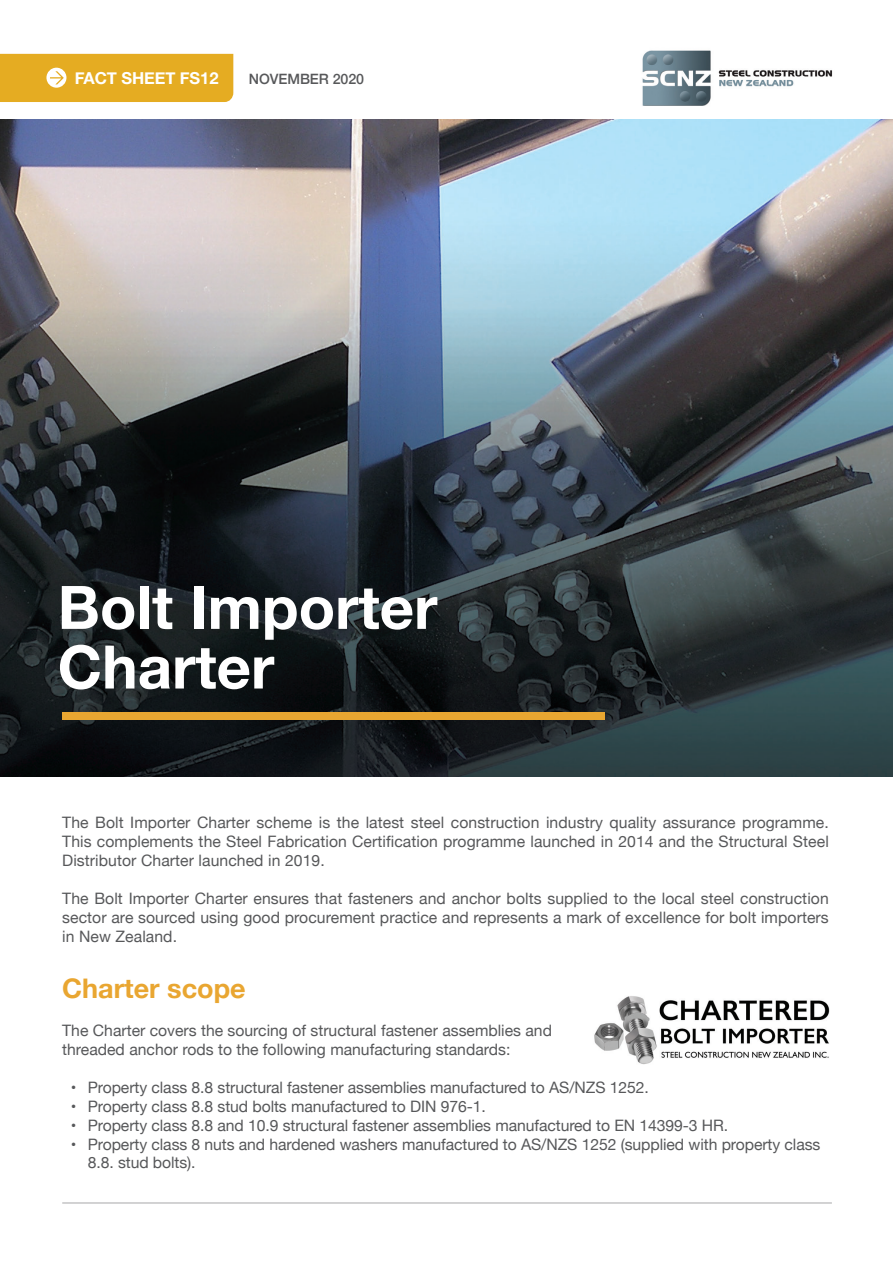
<style>
.page{position:relative;width:893px;height:1263px;background:#fff}
.page>*{position:absolute;margin:0;border:0;box-sizing:border-box;transform-origin:0 0}
.t1{font:700 60px "Helvetica Neue";color:#fff}
.t2{font:700 27px "Helvetica Neue";color:#e9a631}
.t3{font:700 16.5px "Helvetica Neue";letter-spacing:-.005em;color:#fff}
.t4{font:15.75px/18.9px "Helvetica Neue";letter-spacing:-.005em;color:#57585a;text-align:justify}
.t5{font:500 14.25px "Helvetica Neue";letter-spacing:-.005em;color:#57585a}
</style>
<div class="page">
<img style="left:0;top:119px;width:893px;height:657px">
<div style="left:62px;top:712px;width:542px;height:8px;background:#e8a631"></div>
<hr style="left:62px;top:1202px;width:770px;height:1px;background:#57585a">
<div style="left:0;top:54px;width:233px;height:48px;background:#e5ac22"></div>
<img style="left:594px;top:996px;width:236px;height:69px">
<img style="left:642px;top:50px;width:191px;height:56px">
<p class="t3" style="left:75px;top:65px;width:145px">FACT SHEET FS12</p>
<p class="t5" style="left:249px;top:68px;width:117px">NOVEMBER 2020</p>
<p class="t1" style="left:58px;top:560px;width:381px">Bolt Importer</p>
<p class="t1" style="left:58px;top:620px;width:218px">Charter</p>
<p class="t4" style="left:62px;top:814px;width:768px">The Bolt Importer Charter scheme is the latest steel construction industry quality assurance programme.<br>This complements the Steel Fabrication Certification programme launched in 2014 and the Structural Steel Distributor Charter launched in 2019.</p>
<p class="t4" style="left:62px;top:890px;width:768px">The Bolt Importer Charter ensures that fasteners and anchor bolts supplied to the local steel construction sector are sourced using good procurement practice and represents a mark of excellence for bolt importers in New Zealand.</p>
<p class="t2" style="left:62px;top:967px;width:185px">Charter scope</p>
<p class="t4" style="left:62px;top:1022px;width:491px">The Charter covers the sourcing of structural fastener assemblies and threaded anchor rods to the following manufacturing standards:</p>
<p class="t4" style="left:71px;top:1079px;width:580px">• Property class 8.8 structural fastener assemblies manufactured to AS/NZS 1252.</p>
<p class="t4" style="left:71px;top:1097px;width:417px">• Property class 8.8 stud bolts manufactured to DIN 976-1.</p>
<p class="t4" style="left:71px;top:1116px;width:659px">• Property class 8.8 and 10.9 structural fastener assemblies manufactured to EN 14399-3 HR.</p>
<p class="t4" style="left:88px;top:1135px;width:734px;text-indent:-17px">• Property class 8 nuts and hardened washers manufactured to AS/NZS 1252 (supplied with property class<br>8.8. stud bolts).</p>
</div>
